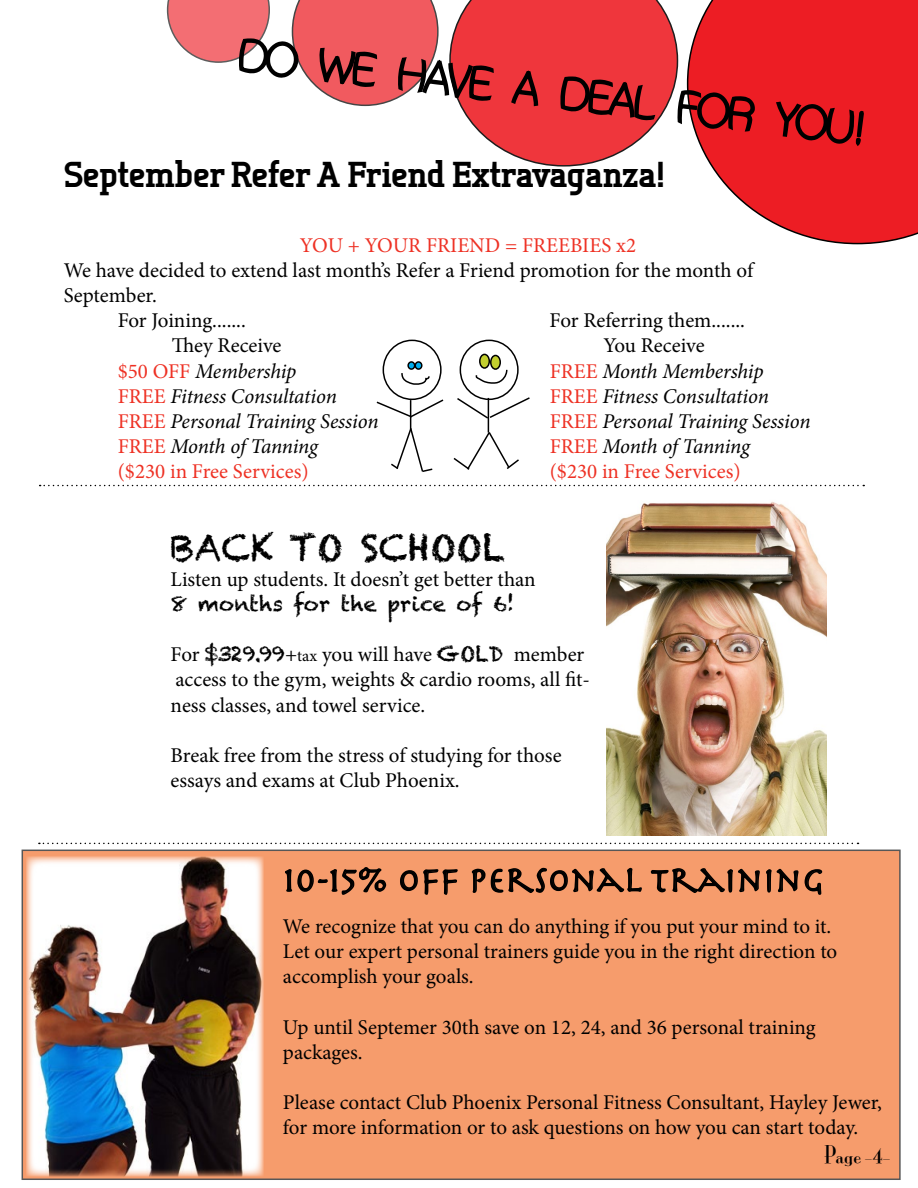
<style>
.page{position:relative;width:918px;height:1188px;background:#fff}
.page>*{position:absolute;margin:0;border:0;box-sizing:border-box;transform-origin:0 0}
.t1{font:800 36px "Tertre";color:#000}
.t2{font:36px "Herculanum";color:#000}
.t3{font:36px "Chalkduster";color:#000}
.t4{font:22.5px "Mona Lisa Solid ITCTT";color:#000}
.t5{font:21px/25.2px "Minion Pro";color:#000}
.t6{font:italic 21px "Minion Pro";letter-spacing:-.01em;color:#000}
.t7{font:21px "Minion Pro";color:#ee3124}
.t8{font:21px "Chalkduster";color:#000}
.s1{font-style:normal;color:#ee3124}
.s2{font-family:"Chalkduster"}
.s3{font-size:16.5px}
</style>
<div class="page">
<div style="left:22px;top:850px;width:878px;height:329px;background:#f69c6c"></div>
<div style="left:383px;top:340px;width:59px;height:60px;border:2px solid #000;border-radius:50%"></div>
<div style="left:460px;top:340px;width:59px;height:60px;border:2px solid #000;border-radius:50%"></div>
<hr style="left:410px;top:400px;width:1px;height:30px;background:#000">
<hr style="left:488px;top:398px;width:1px;height:34px;background:#000">
<svg style="left:391px;top:426px;width:42px;height:46px"></svg>
<svg style="left:453px;top:430px;width:66px;height:40px"></svg>
<svg style="left:376px;top:398px;width:68px;height:21px"></svg>
<svg style="left:457px;top:396px;width:73px;height:24px"></svg>
<div style="left:408px;top:362px;width:7px;height:7px;background:#00aeef;border-radius:50%"></div>
<div style="left:407px;top:361px;width:8px;height:9px;border:2px solid #000;border-radius:50%"></div>
<div style="left:415px;top:362px;width:7px;height:7px;background:#00aeef;border-radius:50%"></div>
<div style="left:415px;top:361px;width:8px;height:9px;border:2px solid #000;border-radius:50%"></div>
<div style="left:480px;top:354px;width:9px;height:14px;background:#c3cf2f;border-radius:50%"></div>
<div style="left:479px;top:354px;width:11px;height:15px;border:2px solid #000;border-radius:50%"></div>
<div style="left:491px;top:355px;width:9px;height:14px;background:#c3cf2f;border-radius:50%"></div>
<div style="left:490px;top:355px;width:11px;height:15px;border:2px solid #000;border-radius:50%"></div>
<svg style="left:401px;top:373px;width:29px;height:12px"></svg>
<svg style="left:475px;top:368px;width:33px;height:16px"></svg>
<img style="left:607px;top:501px;width:220px;height:315px">
<svg style="left:40px;top:485px;width:824px;height:1px"></svg>
<svg style="left:39px;top:816px;width:820px;height:134px"></svg>
<img style="left:26px;top:856px;width:237px;height:320px">
<svg style="left:711px;top:0;width:207px;height:244px;background:#ec3238"></svg>
<svg style="left:167px;top:0;width:590px;height:167px"></svg>
<svg style="left:774px;top:100px;width:92px;height:48px;background:#af151a"></svg>
<h1 class="t1" style="left:64px;top:152px;width:603px">September Refer A Friend Extravaganza!</h1>
<p class="t7" style="left:300px;top:231px;width:338px">YOU + YOUR FRIEND = FREEBIES x2</p>
<p class="t5" style="left:64px;top:258px;width:691px">We have decided to extend last month’s Refer a Friend promotion for the month of</p>
<p class="t5" style="left:64px;top:283px;width:95px">September.</p>
<p class="t5" style="left:118px;top:308px;width:130px">For Joining.......</p>
<p class="t5" style="left:550px;top:308px;width:197px">For Referring them.......</p>
<p class="t5" style="left:172px;top:333px;width:111px">They Receive</p>
<p class="t5" style="left:604px;top:333px;width:103px">You Receive</p>
<p class="t6" style="left:118px;top:357px;width:180px"><span class="s1">$50 OFF</span> Membership</p>
<p class="t6" style="left:550px;top:357px;width:216px"><span class="s1">FREE</span> Month Membership</p>
<p class="t6" style="left:118px;top:382px;width:221px"><span class="s1">FREE</span> Fitness Consultation</p>
<p class="t6" style="left:550px;top:382px;width:221px"><span class="s1">FREE</span> Fitness Consultation</p>
<p class="t6" style="left:118px;top:407px;width:262px"><span class="s1">FREE</span> Personal Training Session</p>
<p class="t6" style="left:550px;top:407px;width:262px"><span class="s1">FREE</span> Personal Training Session</p>
<p class="t6" style="left:118px;top:432px;width:202px"><span class="s1">FREE</span> Month of Tanning</p>
<p class="t6" style="left:550px;top:432px;width:202px"><span class="s1">FREE</span> Month of Tanning</p>
<p class="t7" style="left:118px;top:458px;width:193px">($230 in Free Services)</p>
<p class="t7" style="left:550px;top:458px;width:193px">($230 in Free Services)</p>
<h1 class="t3" style="left:171px;top:527px;width:336px">BACK TO SCHOOL</h1>
<p class="t5" style="left:171px;top:566px;width:367px">Listen up students. It doesn’t get better than</p>
<p class="t8" style="left:171px;top:591px;width:345px">8 months for the price of 6!</p>
<p class="t5" style="left:171px;top:642px;width:421px">For <span class="s2">$329.99</span>+<span class="s3">tax</span> you will have <span class="s2">GOLD</span> member access to the gym, weights &amp; cardio rooms, all fit&shy;ness classes, and towel service.</p>
<p class="t5" style="left:171px;top:743px;width:393px">Break free from the stress of studying for those essays and exams at Club Phoenix.</p>
<h1 class="t2" style="left:283px;top:857px;width:543px">10-15% OFF PERSONAL TRAINING</h1>
<p class="t5" style="left:283px;top:914px;width:556px">We recognize that you can do anything if you put your mind to it.<br>Let our expert personal trainers guide you in the right direction to accomplish your goals.</p>
<p class="t5" style="left:283px;top:1014px;width:534px">Up until Septemer 30th save on 12, 24, and 36 personal training packages.</p>
<p class="t5" style="left:283px;top:1090px;width:601px">Please contact Club Phoenix Personal Fitness Consultant, Hayley Jewer, for more information or to ask questions on how you can start today.</p>
<p class="t4" style="left:824px;top:1137px;width:68px">Page -4-</p>
</div>
